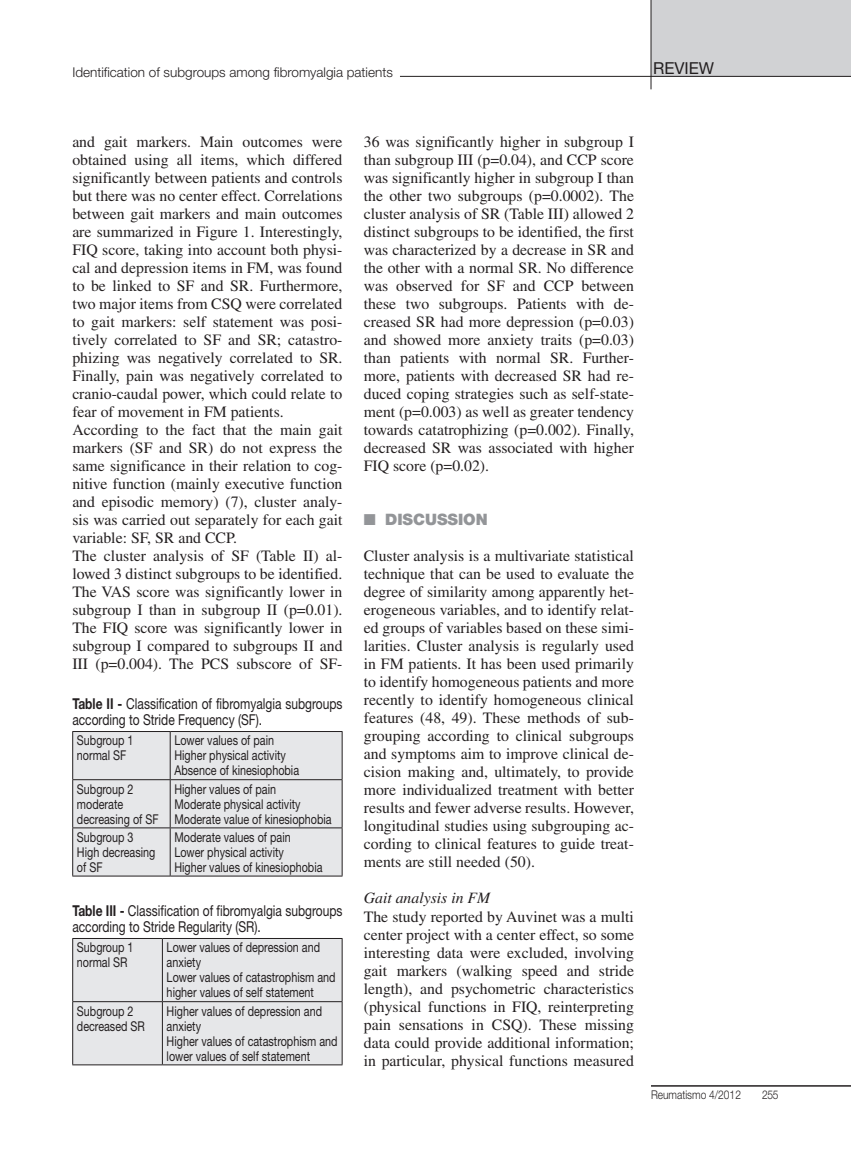
<style>
.page{position:relative;width:851px;height:1149px;background:#fff}
.page>*{position:absolute;margin:0;border:0;box-sizing:border-box;transform-origin:0 0}
.t1{font:16.5px "Helvetica Neue LT Std";color:#231f20}
.t2{font:15.75px/18px "Times LT Std";color:#231f20;text-align:justify}
.t3{font:italic 15.75px "Times LT Std";color:#231f20}
.t4{font:900 15.75px "Helvetica Neue LT Std";color:#939598}
.t5{font:15px/16.5px "Helvetica Neue LT Std";color:#231f20;scale:.8 1}
.t6{font:13.5px/15px "Helvetica Neue LT Std";color:#231f20;scale:.8 1}
.t7{font:300 13.5px "Helvetica Neue LT Std";color:#231f20}
.t8{font:300 12px "Helvetica Neue LT Std";color:#231f20;scale:.85 1}
.s1{font-weight:700}
</style>
<div class="page">
<hr style="left:651px;top:1084px;width:199px;height:2px;background:#231f20">
<div style="left:651px;top:0;width:199px;height:77px;background:#d1d2d4"></div>
<hr style="left:400px;top:76px;width:450px;height:1px;background:#231f20">
<hr style="left:650px;top:0;width:1px;height:89px;background:#231f20">
<div style="left:73px;top:938px;width:269px;height:126px;background:#e6e7e9"></div>
<hr style="left:72px;top:937px;width:90px;height:1px;background:#231f20">
<hr style="left:72px;top:938px;width:1px;height:62px;background:#231f20">
<hr style="left:162px;top:937px;width:180px;height:1px;background:#231f20">
<hr style="left:162px;top:938px;width:1px;height:62px;background:#231f20">
<hr style="left:342px;top:938px;width:1px;height:62px;background:#231f20">
<hr style="left:72px;top:1000px;width:90px;height:1px;background:#231f20">
<hr style="left:72px;top:1001px;width:1px;height:63px;background:#231f20">
<hr style="left:162px;top:1000px;width:180px;height:1px;background:#231f20">
<hr style="left:162px;top:1001px;width:1px;height:63px;background:#231f20">
<hr style="left:342px;top:1001px;width:1px;height:63px;background:#231f20">
<hr style="left:72px;top:1064px;width:90px;height:1px;background:#231f20">
<hr style="left:162px;top:1064px;width:180px;height:1px;background:#231f20">
<div style="left:73px;top:732px;width:269px;height:143px;background:#e6e7e9"></div>
<hr style="left:72px;top:731px;width:98px;height:1px;background:#231f20">
<hr style="left:72px;top:731px;width:1px;height:48px;background:#231f20">
<hr style="left:170px;top:731px;width:172px;height:1px;background:#231f20">
<hr style="left:170px;top:731px;width:1px;height:48px;background:#231f20">
<hr style="left:342px;top:731px;width:1px;height:48px;background:#231f20">
<hr style="left:72px;top:779px;width:98px;height:1px;background:#231f20">
<hr style="left:72px;top:779px;width:1px;height:48px;background:#231f20">
<hr style="left:170px;top:779px;width:172px;height:1px;background:#231f20">
<hr style="left:170px;top:779px;width:1px;height:48px;background:#231f20">
<hr style="left:342px;top:779px;width:1px;height:48px;background:#231f20">
<hr style="left:72px;top:827px;width:98px;height:1px;background:#231f20">
<hr style="left:72px;top:828px;width:1px;height:47px;background:#231f20">
<hr style="left:170px;top:827px;width:172px;height:1px;background:#231f20">
<hr style="left:170px;top:828px;width:1px;height:47px;background:#231f20">
<hr style="left:342px;top:828px;width:1px;height:47px;background:#231f20">
<hr style="left:72px;top:875px;width:98px;height:1px;background:#231f20">
<hr style="left:170px;top:875px;width:172px;height:1px;background:#231f20">
<p class="t7" style="left:72px;top:63px;width:322px">Identification of subgroups among fibromyalgia patients</p>
<p class="t1" style="left:653px;top:58px;width:63px">REVIEW</p>
<p class="t2" style="left:72px;top:132px;width:272px;text-align:left">and gait markers. Main outcomes were obtained using all items, which differed significantly between patients and controls but there was no center effect. Correlations between gait markers and main outcomes are summarized in Figure 1. Interestingly, FIQ score, taking into account both physi&shy;cal and depression items in FM, was found to be linked to SF and SR. Furthermore, two major items from CSQ were correlated to gait markers: self statement was posi&shy;tively correlated to SF and SR; catastro&shy;phizing was negatively correlated to SR.<br>Finally, pain was negatively correlated to cranio-caudal power, which could relate to fear of movement in FM patients.<br>According to the fact that the main gait markers (SF and SR) do not express the same significance in their relation to cog&shy;nitive function (mainly executive function and episodic memory) (7), cluster analy&shy;sis was carried out separately for each gait variable: SF, SR and CCP.<br>The cluster analysis of SF (Table II) al&shy;lowed 3 distinct subgroups to be identified.<br>The VAS score was significantly lower in subgroup I than in subgroup II (p=0.01).<br>The FIQ score was significantly lower in subgroup I compared to subgroups II and III (p=0.004). The PCS subscore of SF-</p>
<p class="t2" style="left:364px;top:133px;width:272px">36 was significantly higher in subgroup I than subgroup III (p=0.04), and CCP score was significantly higher in subgroup I than the other two subgroups (p=0.0002). The cluster analysis of SR (Table III) allowed 2 distinct subgroups to be identified, the first was characterized by a decrease in SR and the other with a normal SR. No difference was observed for SF and CCP between these two subgroups. Patients with de&shy;creased SR had more depression (p=0.03) and showed more anxiety traits (p=0.03) than patients with normal SR. Further&shy;more, patients with decreased SR had re&shy;duced coping strategies such as self-state&shy;ment (p=0.003) as well as greater tendency towards catatrophizing (p=0.002). Finally, decreased SR was associated with higher FIQ score (p=0.02).</p>
<p class="t4" style="left:364px;top:510px;width:125px">■ DISCUSSION</p>
<p class="t2" style="left:364px;top:546px;width:272px">Cluster analysis is a multivariate statistical technique that can be used to evaluate the degree of similarity among apparently het&shy;erogeneous variables, and to identify relat&shy;ed groups of variables based on these simi&shy;larities. Cluster analysis is regularly used in FM patients. It has been used primarily to identify homogeneous patients and more recently to identify homogeneous clinical features (48, 49). These methods of sub&shy;grouping according to clinical subgroups and symptoms aim to improve clinical de&shy;cision making and, ultimately, to provide more individualized treatment with better results and fewer adverse results. However, longitudinal studies using subgrouping ac&shy;cording to clinical features to guide treat&shy;ments are still needed (50).</p>
<p class="t3" style="left:364px;top:889px;width:128px">Gait analysis in FM</p>
<p class="t2" style="left:364px;top:906px;width:272px">The study reported by Auvinet was a multi center project with a center effect, so some interesting data were excluded, involving gait markers (walking speed and stride length), and psychometric characteristics (physical functions in FIQ, reinterpreting pain sensations in CSQ). These missing data could provide additional information; in particular, physical functions measured</p>
<p class="t5" style="left:72px;top:694px;width:339px"><span class="s1">Table II -</span> Classification of fibromyalgia subgroups according to Stride Frequency (SF).</p>
<p class="t6" style="left:77px;top:732px;width:72px">Subgroup 1 normal SF</p>
<p class="t6" style="left:174px;top:732px;width:157px">Lower values of pain<br>Higher physical activity<br>Absence of kinesiophobia</p>
<p class="t6" style="left:77px;top:780px;width:104px">Subgroup 2 moderate decreasing of SF</p>
<p class="t6" style="left:174px;top:780px;width:198px">Higher values of pain<br>Moderate physical activity<br>Moderate value of kinesiophobia</p>
<p class="t6" style="left:77px;top:829px;width:100px">Subgroup 3<br>High decreasing of SF</p>
<p class="t6" style="left:174px;top:829px;width:187px">Moderate values of pain<br>Lower physical activity<br>Higher values of kinesiophobia</p>
<p class="t5" style="left:72px;top:901px;width:339px"><span class="s1">Table III -</span> Classification of fibromyalgia subgroups according to Stride Regularity (SR).</p>
<p class="t6" style="left:77px;top:939px;width:72px">Subgroup 1 normal SR</p>
<p class="t6" style="left:167px;top:939px;width:213px">Lower values of depression and anxiety<br>Lower values of catastrophism and higher values of self statement</p>
<p class="t6" style="left:77px;top:1002px;width:87px">Subgroup 2 decreased SR</p>
<p class="t6" style="left:167px;top:1002px;width:215px">Higher values of depression and anxiety<br>Higher values of catastrophism and lower values of self statement</p>
<p class="t8" style="left:651px;top:1086px;width:107px">Reumatismo 4/2012</p>
<p class="t8" style="left:762px;top:1086px;width:21px">255</p>
</div>
